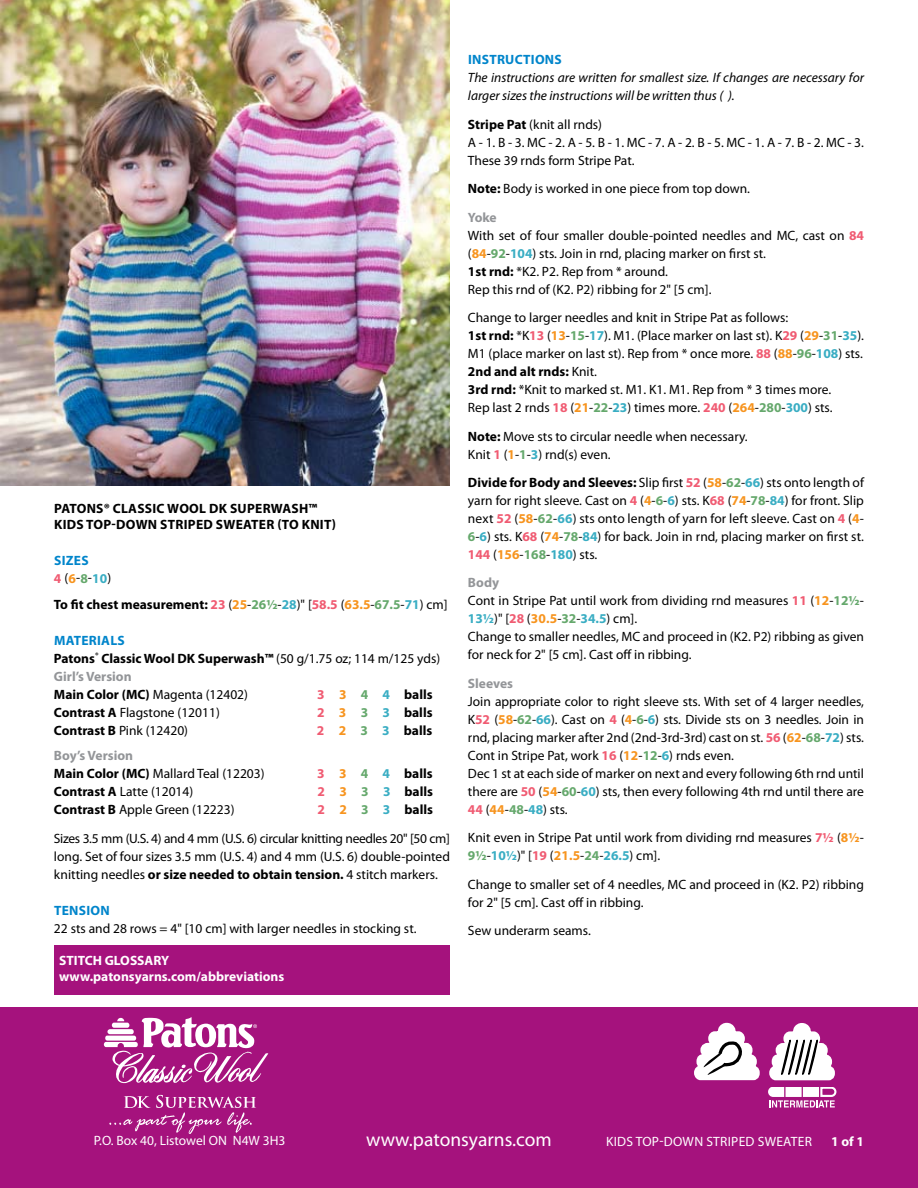
<style>
.page{position:relative;width:918px;height:1188px;background:#fff}
.page>*{position:absolute;margin:0;border:0;box-sizing:border-box;transform-origin:0 0}
.t1{font:19.5px "Myriad Pro";color:#fff}
.t2{font:13.5px/18px "Myriad Pro";color:#000}
.t3{font:700 13.5px/18px "Myriad Pro";letter-spacing:.015em;color:#000}
.t4{font:italic 13.5px/18px "Myriad Pro";color:#000}
.t5{font:13.5px/28.5px "Myriad Pro";letter-spacing:-.025em;color:#000}
.t6{font:700 13.5px/16.5px "Myriad Pro";color:#fff}
.t7{font:700 13.5px/18px "Myriad Pro";letter-spacing:.02em;color:#0085cb}
.t8{font:13.5px "Myriad Pro";color:#fff}
.t9{font:13.5px "Myriad Pro";letter-spacing:.02em;color:#fff}
.t10{font:700 13.5px "Myriad Pro";letter-spacing:-.005em;color:#939598}
.s1{color:#f05b72}
.s2{font-weight:400;color:#000}
.s3{color:#f7941e}
.s4{color:#65a86c}
.s5{color:#39adc3}
.s6{font-weight:400}
.s7{color:#0085cb}
.s8{color:#939598}
.s9{font-weight:700}
.s10{font-weight:700;color:#939598}
.s11{font-weight:700;color:#f05b72}
.s12{font-weight:700;color:#f7941e}
.s13{font-weight:700;color:#65a86c}
.s14{font-weight:700;color:#39adc3}
</style>
<div class="page">
<div style="left:0;top:1007px;width:918px;height:181px;background:#a5127d"></div>
<svg style="left:694px;top:1022px;width:143px;height:85px"></svg>
<svg style="left:104px;top:1017px;width:164px;height:67px"></svg>
<svg style="left:109px;top:1095px;width:147px;height:39px"></svg>
<img style="left:0;top:0;width:450px;height:486px">
<div style="left:54px;top:945px;width:395px;height:50px;background:#a5127d"></div>
<p class="t3" style="left:54px;top:499px;width:283px;line-height:16.5px">Patons® Classic Wool DK Superwash™ kids top-down striped sweater (to knit)</p>
<p class="t7" style="left:54px;top:551px;width:59px">SIZES<br><span class="s1">4</span> <span class="s2">(</span><span class="s3">6</span><span class="s2">-</span><span class="s4">8</span><span class="s2">-</span><span class="s5">10</span><span class="s2">)</span></p>
<p class="t3" style="left:54px;top:595px;width:395px">To fit chest measurement: <span class="s1">23</span> <span class="s6">(</span><span class="s3">25</span><span class="s6">-</span><span class="s4">26½</span><span class="s6">-</span><span class="s5">28</span><span class="s6">)" [</span><span class="s1">58.5</span> <span class="s6">(</span><span class="s3">63.5</span><span class="s6">-</span><span class="s4">67.5</span><span class="s6">-</span><span class="s5">71</span><span class="s6">) cm]</span></p>
<p class="t3" style="left:54px;top:631px;width:388px"><span class="s7">materials<br></span>Patons<sup>®</sup> Classic Wool DK Superwash™ <span class="s6">(50 g/1.75 oz; 114 m/125 yds)<br></span><span class="s8">Girl’s Version<br></span>Main Color (MC) <span class="s6">Magenta (12402)</span></p>
<p class="t3" style="left:317px;top:685px;width:117px"><span class="s1">3</span> <span class="s3">3</span> <span class="s4">4</span> <span class="s5">4</span> balls</p>
<p class="t2" style="left:54px;top:703px;width:167px"><span class="s9">Contrast A</span> Flagstone (12011)</p>
<p class="t3" style="left:317px;top:703px;width:117px"><span class="s1">2</span> <span class="s3">3</span> <span class="s4">3</span> <span class="s5">3</span> balls</p>
<p class="t2" style="left:54px;top:721px;width:136px"><span class="s9">Contrast B</span> Pink (12420)</p>
<p class="t3" style="left:317px;top:721px;width:117px"><span class="s1">2</span> <span class="s3">2</span> <span class="s4">3</span> <span class="s5">3</span> balls</p>
<p class="t2" style="left:54px;top:746px;width:212px"><span class="s10">Boy’s Version<br></span><span class="s9">Main Color (MC)</span> Mallard Teal (12203)</p>
<p class="t3" style="left:317px;top:764px;width:117px"><span class="s1">3</span> <span class="s3">3</span> <span class="s4">4</span> <span class="s5">4</span> balls</p>
<p class="t2" style="left:54px;top:782px;width:141px"><span class="s9">Contrast A</span> Latte (12014)</p>
<p class="t3" style="left:318px;top:782px;width:117px"><span class="s1">2</span> <span class="s3">3</span> <span class="s4">3</span> <span class="s5">3</span> balls</p>
<p class="t2" style="left:54px;top:800px;width:182px"><span class="s9">Contrast B</span> Apple Green (12223)</p>
<p class="t5" style="left:54px;top:795px;width:397px;text-indent:264px"><span class="s11">2</span> <span class="s12">2</span> <span class="s13">3</span> <span class="s14">3</span> <span class="s9">balls<br></span>Sizes 3.5 mm (U.S. 4) and 4 mm (U.S. 6) circular knitting needles 20" [50 cm]</p>
<p class="t2" style="left:54px;top:847px;width:397px">long. Set of four sizes 3.5 mm (U.S. 4) and 4 mm (U.S. 6) double-pointed knitting needles <span class="s9">or size needed to obtain tension.</span> 4 stitch markers.</p>
<p class="t7" style="left:54px;top:901px;width:9px">TENSION</p>
<p class="t2" style="left:54px;top:919px;width:364px">22 sts and 28 rows = 4" [10 cm] with larger needles in stocking st.</p>
<p class="t6" style="left:59px;top:952px;width:8px">STIT</p>
<p class="t6" style="left:85px;top:952px;width:38px">CH GLOSSAR</p>
<p class="t6" style="left:59px;top:952px;width:227px;text-indent:102px">Y www.patonsyarns.com/abbreviations</p>
<p class="t7" style="left:468px;top:50px;width:95px">Instructions</p>
<p class="t4" style="left:468px;top:68px;width:398px">The instructions are written for smallest size. If changes are necessary for larger sizes the instructions will be written thus ( ).</p>
<p class="t2" style="left:468px;top:115px;width:398px"><span class="s9">Stripe Pat</span> (knit all rnds)<br>A - 1. B - 3. MC - 2. A - 5. B - 1. MC - 7. A - 2. B - 5. MC - 1. A - 7. B - 2. MC - 3.<br>These 39 rnds form Stripe Pat.</p>
<p class="t2" style="left:468px;top:174px;width:284px;line-height:28.5px"><span class="s9">Note:</span> Body is worked in one piece from top down.<br><span class="s10">Yoke</span></p>
<p class="t2" style="left:468px;top:226px;width:398px">With set of four smaller double-pointed needles and MC, cast on <span class="s11">84 </span>(<span class="s12">84</span>-<span class="s13">92</span>-<span class="s14">104</span>) sts. Join in rnd, placing marker on first st.<br><span class="s9">1st rnd:</span> *K2. P2. Rep from * around.<br>Rep this rnd of (K2. P2) ribbing for 2" [5 cm].</p>
<p class="t2" style="left:468px;top:308px;width:397px">Change to larger needles and knit in Stripe Pat as follows:<br><span class="s9">1st rnd:</span> *K<span class="s11">13</span> (<span class="s12">13</span>-<span class="s13">15</span>-<span class="s14">17</span>). M1. (Place marker on last st). K<span class="s11">29</span> (<span class="s12">29</span>-<span class="s13">31</span>-<span class="s14">35</span>).<br>M1 (place marker on last st). Rep from * once more. <span class="s11">88</span> (<span class="s12">88</span>-<span class="s13">96</span>-<span class="s14">108</span>) sts.<br><span class="s9">2nd and alt rnds:</span> Knit.<br><span class="s9">3rd rnd:</span> *Knit to marked st. M1. K1. M1. Rep from * 3 times more.<br>Rep last 2 rnds <span class="s11">18</span> (<span class="s12">21</span>-<span class="s13">22</span>-<span class="s14">23</span>) times more. <span class="s11">240</span> (<span class="s12">264</span>-<span class="s13">280</span>-<span class="s14">300</span>) sts.</p>
<p class="t2" style="left:468px;top:427px;width:281px"><span class="s9">Note:</span> Move sts to circular needle when necessary.<br>Knit <span class="s11">1</span> (<span class="s12">1</span>-<span class="s13">1</span>-<span class="s14">3</span>) rnd(s) even.</p>
<p class="t2" style="left:468px;top:473px;width:398px;text-align:justify"><span class="s9">Divide for Body and Sleeves:</span> Slip first <span class="s11">52</span> (<span class="s12">58</span>-<span class="s13">62</span>-<span class="s14">66</span>) sts onto length of yarn for right sleeve. Cast on <span class="s11">4</span> (<span class="s12">4</span>-<span class="s13">6</span>-<span class="s14">6</span>) sts. K<span class="s11">68</span> (<span class="s12">74</span>-<span class="s13">78</span>-<span class="s14">84</span>) for front. Slip next <span class="s11">52</span> (<span class="s12">58</span>-<span class="s13">62</span>-<span class="s14">66</span>) sts onto length of yarn for left sleeve. Cast on <span class="s11">4</span> (<span class="s12">4</span>- <span class="s13">6</span>-<span class="s14">6</span>) sts. K<span class="s11">68</span> (<span class="s12">74</span>-<span class="s13">78</span>-<span class="s14">84</span>) for back. Join in rnd, placing marker on first st.<br><span class="s11">144</span> (<span class="s12">156</span>-<span class="s13">168</span>-<span class="s14">180</span>) sts.</p>
<p class="t2" style="left:468px;top:574px;width:397px"><span class="s10">Body<br></span>Cont in Stripe Pat until work from dividing rnd measures <span class="s11">11</span> (<span class="s12">12</span>-<span class="s13">12½</span>- <span class="s14">13½</span>)" [<span class="s11">28</span> (<span class="s12">30.5</span>-<span class="s13">32</span>-<span class="s14">34.5</span>) cm].<br>Change to smaller needles, MC and proceed in (K2. P2) ribbing as given for neck for 2" [5 cm]. Cast off in ribbing.</p>
<p class="t10" style="left:468px;top:675px;width:47px">Sleeves</p>
<p class="t2" style="left:468px;top:692px;width:398px">Join appropriate color to right sleeve sts. With set of 4 larger needles, K<span class="s11">52</span> (<span class="s12">58</span>-<span class="s13">62</span>-<span class="s14">66</span>). Cast on <span class="s11">4</span> (<span class="s12">4</span>-<span class="s13">6</span>-<span class="s14">6</span>) sts. Divide sts on 3 needles. Join in rnd, placing marker after 2nd (2nd-3rd-3rd) cast on st. <span class="s11">56</span> (<span class="s12">62</span>-<span class="s13">68</span>-<span class="s14">72</span>) sts.<br>Cont in Stripe Pat, work <span class="s11">16</span> (<span class="s12">12</span>-<span class="s13">12</span>-<span class="s14">6</span>) rnds even.<br>Dec 1 st at each side of marker on next and every following 6th rnd until there are <span class="s11">50</span> (<span class="s12">54</span>-<span class="s13">60</span>-<span class="s14">60</span>) sts, then every following 4th rnd until there are <span class="s11">44</span> (<span class="s12">44</span>-<span class="s13">48</span>-<span class="s14">48</span>) sts.</p>
<p class="t2" style="left:468px;top:829px;width:398px">Knit even in Stripe Pat until work from dividing rnd measures <span class="s11">7½</span> (<span class="s12">8½</span>-<br><span class="s13">9½</span>-<span class="s14">10½</span>)" [<span class="s11">19</span> (<span class="s12">21.5</span>-<span class="s13">24</span>-<span class="s14">26.5</span>) cm].</p>
<p class="t2" style="left:468px;top:875px;width:398px">Change to smaller set of 4 needles, MC and proceed in (K2. P2) ribbing for 2" [5 cm]. Cast off in ribbing.</p>
<p class="t2" style="left:468px;top:922px;width:124px">Sew underarm seams.</p>
<p class="t8" style="left:94px;top:1132px;width:193px">P.O. Box 40, Listowel ON N4W 3H3</p>
<h1 class="t1" style="left:366px;top:1127px;width:187px">www.patonsyarns.com</h1>
<p class="t9" style="left:606px;top:1133px;width:207px">KIDS TOP-DOWN STRIPED SWEATER</p>
<p class="t6" style="left:831px;top:1133px;width:34px">1 of 1</p>
</div>
